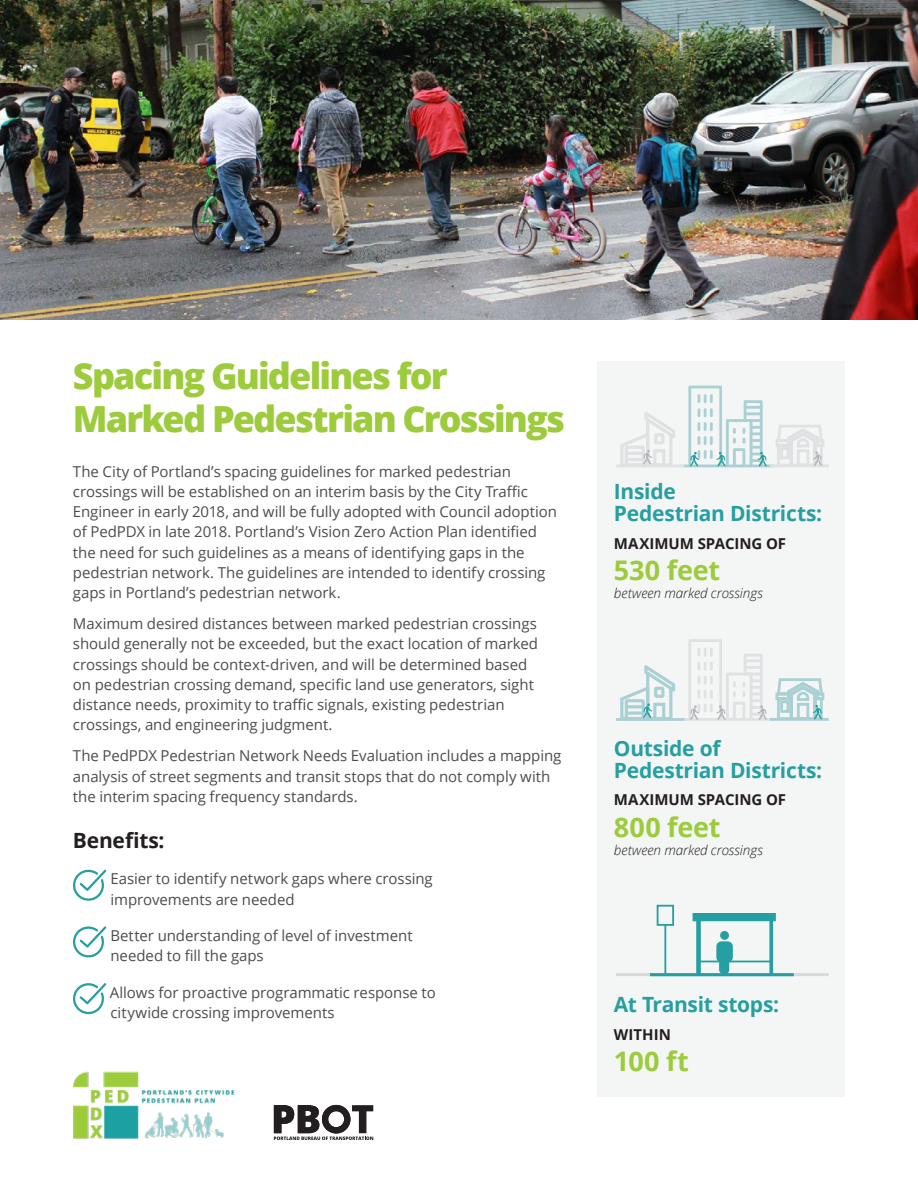
<style>
.page{position:relative;width:918px;height:1188px;background:#fff}
.page>*{position:absolute;margin:0;border:0;box-sizing:border-box;transform-origin:0 0}
.t1{font:800 36px/43.2px "Open Sans";letter-spacing:-.05em;color:#9ccb3b}
.infographic_-_dimens{font:700 27px "Open Sans";letter-spacing:-.01em;color:#9ccb3b}
.infographic_-_header{font:700 21px/22.5px "Open Sans";letter-spacing:-.015em;color:#259fa2}
.TOC_-_Chapter_Title{font:700 21px "Open Sans";letter-spacing:-.01em;color:#231f20}
.Body{font:15px/20.2px "Open Sans";letter-spacing:-.005em;color:#4b4c4d}
.Benefits{font:15px/20.2px "Open Sans";letter-spacing:-.005em;color:#4b4c4d}
.infographic_-_all_ca{font:700 15px "Open Sans";letter-spacing:-.005em;color:#231f20}
.infographic_-_italic{font:italic 300 13.5px "Open Sans";letter-spacing:-.005em;color:#231f20}
</style>
<div class="page">
<div style="left:598px;top:361px;width:247px;height:736px;background:#f4f5f5"></div>
<svg style="left:73px;top:870px;width:33px;height:31px"></svg>
<svg style="left:73px;top:926px;width:33px;height:32px"></svg>
<svg style="left:73px;top:983px;width:33px;height:32px"></svg>
<img style="left:0;top:0;width:918px;height:319px">
<hr style="left:681px;top:465px;width:94px;height:2px;background:#abd0d3">
<svg style="left:688px;top:386px;width:79px;height:81px"></svg>
<hr style="left:616px;top:465px;width:68px;height:2px;background:#e0e1e3">
<hr style="left:770px;top:464px;width:59px;height:3px;background:#e0e1e3">
<svg style="left:620px;top:412px;width:55px;height:53px"></svg>
<svg style="left:775px;top:425px;width:49px;height:41px"></svg>
<hr style="left:681px;top:718px;width:94px;height:3px;background:#e0e1e3">
<svg style="left:688px;top:639px;width:79px;height:81px"></svg>
<hr style="left:616px;top:718px;width:68px;height:3px;background:#abd0d3">
<hr style="left:770px;top:718px;width:59px;height:3px;background:#abd0d3">
<svg style="left:620px;top:665px;width:56px;height:53px"></svg>
<svg style="left:774px;top:678px;width:52px;height:43px"></svg>
<hr style="left:616px;top:973px;width:213px;height:3px;background:#d8d9db">
<svg style="left:656px;top:905px;width:120px;height:68px"></svg>
<hr style="left:650px;top:973px;width:144px;height:3px;background:#259fa2">
<svg style="left:274px;top:1105px;width:99px;height:35px"></svg>
<img style="left:73px;top:1071px;width:162px;height:68px">
<h1 class="t1" style="left:73px;top:352px;width:494px">Spacing Guidelines for<br>Marked Pedestrian Crossings</h1>
<p class="Body" style="left:73px;top:461px;width:485px">The City of Portland’s spacing guidelines for marked pedestrian crossings will be established on an interim basis by the City Traffic Engineer in early 2018, and will be fully adopted with Council adoption of PedPDX in late 2018. Portland’s Vision Zero Action Plan identified the need for such guidelines as a means of identifying gaps in the pedestrian network. The guidelines are intended to identify crossing gaps in Portland’s pedestrian network.</p>
<p class="Body" style="left:73px;top:613px;width:467px">Maximum desired distances between marked pedestrian crossings should generally not be exceeded, but the exact location of marked crossings should be context-driven, and will be determined based on pedestrian crossing demand, specific land use generators, sight distance needs, proximity to traffic signals, existing pedestrian crossings, and engineering judgment.</p>
<p class="Body" style="left:73px;top:745px;width:490px">The PedPDX Pedestrian Network Needs Evaluation includes a mapping analysis of street segments and transit stops that do not comply with the interim spacing frequency standards.</p>
<p class="TOC_-_Chapter_Title" style="left:73px;top:825px;width:93px">Benefits:</p>
<p class="Benefits" style="left:110px;top:868px;width:324px">Easier to identify network gaps where crossing improvements are needed</p>
<p class="Benefits" style="left:110px;top:925px;width:304px">Better understanding of level of investment needed to fill the gaps</p>
<p class="Benefits" style="left:110px;top:982px;width:327px">Allows for proactive programmatic response to citywide crossing improvements</p>
<p class="infographic_-_header" style="left:614px;top:479px;width:210px">Inside<br>Pedestrian Districts:</p>
<p class="infographic_-_all_ca" style="left:614px;top:533px;width:174px">MAXIMUM SPACING OF</p>
<p class="infographic_-_dimens" style="left:614px;top:551px;width:108px">530 feet</p>
<p class="infographic_-_italic" style="left:614px;top:584px;width:150px">between marked crossings</p>
<p class="infographic_-_header" style="left:614px;top:736px;width:210px">Outside of<br>Pedestrian Districts:</p>
<h3 class="infographic_-_all_ca" style="left:614px;top:789px;width:174px">MAXIMUM SPACING OF</h3>
<p class="infographic_-_dimens" style="left:614px;top:808px;width:108px">800 feet</p>
<p class="infographic_-_italic" style="left:614px;top:841px;width:150px">between marked crossings</p>
<p class="infographic_-_header" style="left:614px;top:993px;width:167px">At Transit stops:</p>
<p class="infographic_-_all_ca" style="left:614px;top:1024px;width:58px">WITHIN</p>
<p class="infographic_-_dimens" style="left:614px;top:1042px;width:76px">100 ft</p>
</div>
